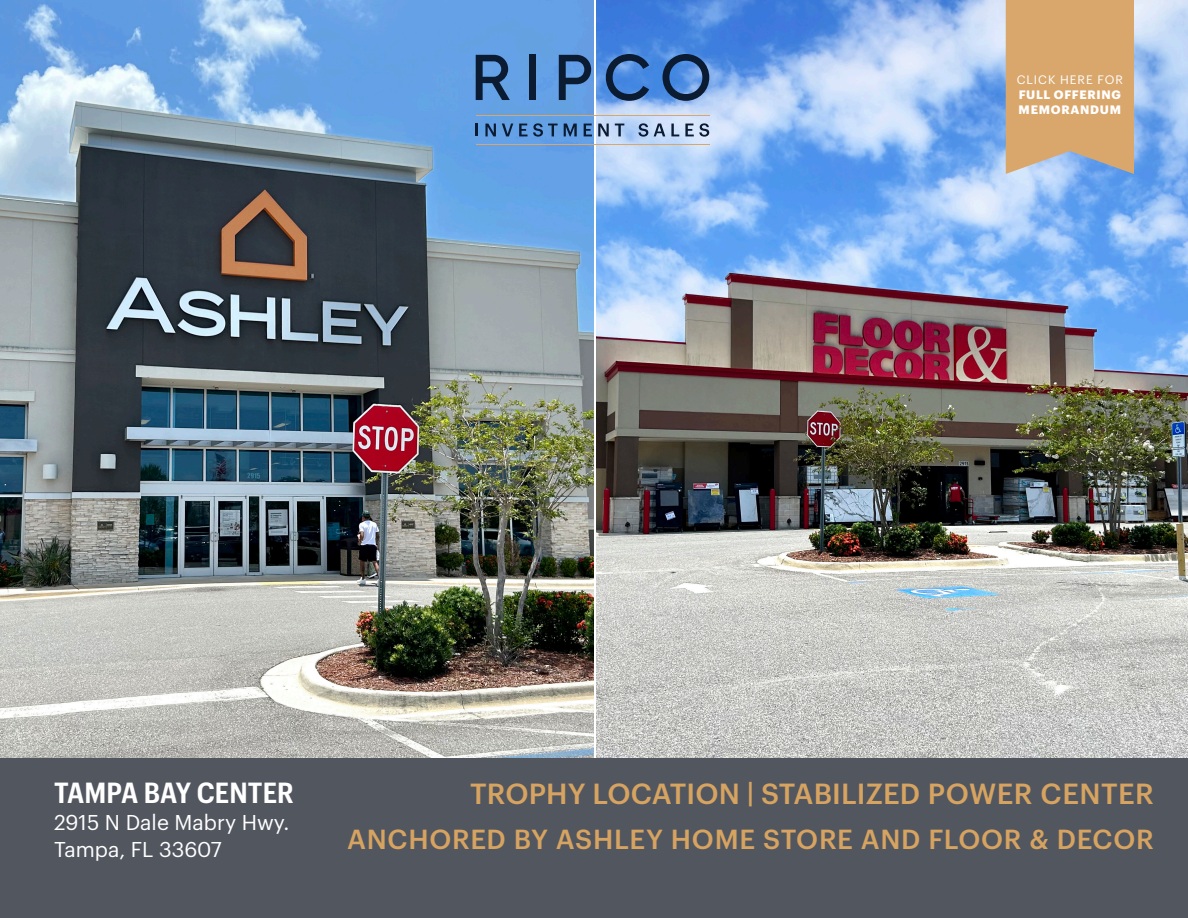
<style>
.page{position:relative;width:1188px;height:918px;background:#fff}
.page>*{position:absolute;margin:0;border:0;box-sizing:border-box;transform-origin:0 0}
.Body{font:500 28.5px "Graphik";letter-spacing:.005em;color:#d6a361}
.t1{font:600 28.5px "Graphik Compact";letter-spacing:.005em;color:#fff}
.Body-2{font:500 27px "Graphik";letter-spacing:.025em;color:#d6a361}
.t2{font:21px "Graphik";color:#fff}
.t3{font:700 12px "Graphik";letter-spacing:.06em;color:#fff}
.t4{font:12px "Graphik";letter-spacing:.085em;color:#fff}
</style>
<div class="page">
<img style="left:596px;top:0;width:592px;height:759px">
<img style="left:0;top:0;width:594px;height:759px">
<div style="left:0;top:759px;width:1188px;height:159px;background:#52565f"></div>
<svg style="left:476px;top:55px;width:34px;height:45px;background:#345a87"></svg>
<div style="left:529px;top:55px;width:7px;height:45px;background:#0a1b32"></div>
<svg style="left:606px;top:54px;width:43px;height:47px;background:#3765a4"></svg>
<svg style="left:663px;top:54px;width:46px;height:47px;background:#3e679f"></svg>
<svg style="left:559px;top:55px;width:32px;height:45px"></svg>
<hr style="left:476px;top:115px;width:233px;height:1px;background:#d9a76c">
<hr style="left:476px;top:144px;width:233px;height:1px;background:#d9a76c">
<svg style="left:476px;top:124px;width:2px;height:12px"></svg>
<svg style="left:485px;top:124px;width:11px;height:12px"></svg>
<svg style="left:502px;top:124px;width:11px;height:12px"></svg>
<svg style="left:519px;top:123px;width:39px;height:14px"></svg>
<svg style="left:564px;top:124px;width:13px;height:12px"></svg>
<svg style="left:584px;top:124px;width:8px;height:12px"></svg>
<svg style="left:598px;top:124px;width:11px;height:12px"></svg>
<svg style="left:615px;top:124px;width:9px;height:12px"></svg>
<svg style="left:638px;top:123px;width:10px;height:14px"></svg>
<svg style="left:654px;top:124px;width:11px;height:12px"></svg>
<svg style="left:671px;top:124px;width:8px;height:12px"></svg>
<svg style="left:685px;top:123px;width:24px;height:14px"></svg>
<div style="left:1006px;top:0;width:128px;height:174px;background:#d9a76c"></div>
<p class="t4" style="left:1017px;top:71px;width:108px">CLICK HERE FOR</p>
<p class="t3" style="left:1019px;top:85px;width:104px">FULL OFFERING</p>
<p class="t3" style="left:1019px;top:100px;width:104px">MEMORANDUM</p>
<p class="t1" style="left:54px;top:776px;width:241px">TAMPA BAY CENTER</p>
<p class="t2" style="left:54px;top:806px;width:237px">2915 N Dale Mabry Hwy.</p>
<p class="t2" style="left:54px;top:833px;width:169px">Tampa, FL 33607</p>
<p class="Body" style="left:470px;top:772px;width:685px">TROPHY LOCATION | STABILIZED POWER CENTER</p>
<p class="Body-2" style="left:347px;top:819px;width:808px">ANCHORED BY ASHLEY HOME STORE AND FLOOR &amp; DECOR</p>
</div>
